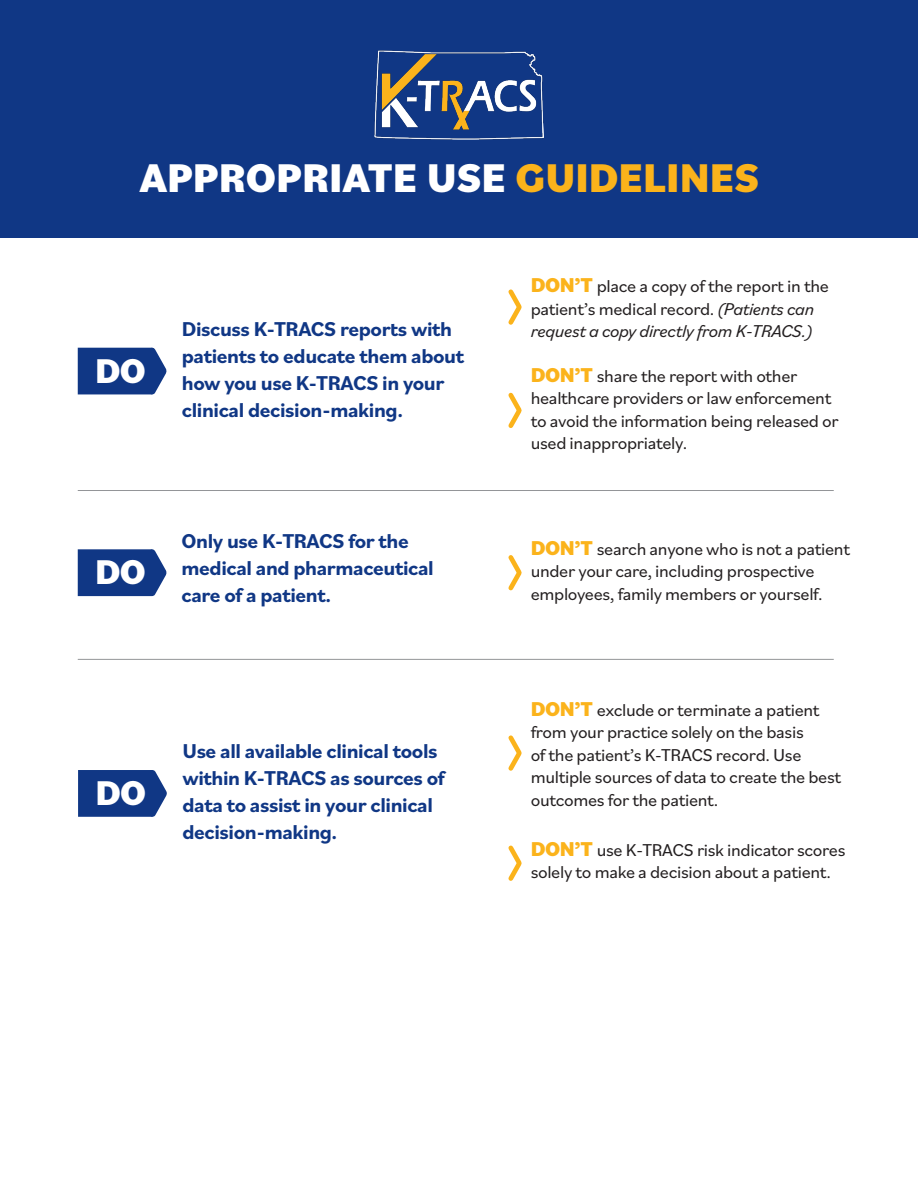
<style>
.page{position:relative;width:918px;height:1188px;background:#fff}
.page>*{position:absolute;margin:0;border:0;box-sizing:border-box;transform-origin:0 0}
.t1{font:800 42px "Bilo";color:#fff}
.t2{font:800 36px "Bilo";color:#fff}
.t3{font:700 21px/27px "Bilo";letter-spacing:-.02em;color:#103785}
.t4{font:18px/22.5px "Bilo";letter-spacing:-.02em;color:#231f20}
.s1{color:#fbb31b}
.s2{font-weight:800;font-size:21px;color:#fbb31b}
.s3{font-style:italic}
</style>
<div class="page">
<div style="left:0;top:0;width:918px;height:238px;background:#103785"></div>
<img style="left:374px;top:51px;width:170px;height:88px">
<svg style="left:508px;top:555px;width:14px;height:36px"></svg>
<svg style="left:78px;top:347px;width:89px;height:48px;background:#264a90"></svg>
<svg style="left:78px;top:549px;width:89px;height:48px;background:#264a90"></svg>
<svg style="left:78px;top:770px;width:89px;height:47px;background:#21458d"></svg>
<svg style="left:508px;top:289px;width:14px;height:36px"></svg>
<svg style="left:508px;top:392px;width:14px;height:36px"></svg>
<hr style="left:78px;top:490px;width:756px;height:1px;background:#939598">
<hr style="left:78px;top:659px;width:756px;height:1px;background:#939598">
<svg style="left:508px;top:735px;width:14px;height:36px"></svg>
<svg style="left:508px;top:845px;width:14px;height:36px"></svg>
<p class="t1" style="left:140px;top:149px;width:621px">APPROPRIATE USE <span class="s1">GUIDELINES</span></p>
<p class="t2" style="left:95px;top:346px;width:52px">DO</p>
<p class="t3" style="left:182px;top:314px;width:284px">Discuss K-TRACS reports with patients to educate them about how you use K-TRACS in your clinical decision-making.</p>
<p class="t2" style="left:95px;top:547px;width:52px">DO</p>
<p class="t3" style="left:182px;top:527px;width:254px">Only use K-TRACS for the medical and pharmaceutical care of a patient.</p>
<p class="t2" style="left:95px;top:768px;width:52px">DO</p>
<p class="t3" style="left:182px;top:737px;width:264px">Use all available clinical tools within K-TRACS as sources of data to assist in your clinical decision-making.</p>
<p class="t4" style="left:531px;top:275px;width:300px"><span class="s2">DON’T</span> place a copy of the report in the patient’s medical record. <span class="s3">(Patients can request a copy directly from K-TRACS.)</span></p>
<p class="t4" style="left:531px;top:364px;width:310px"><span class="s2">DON’T</span> share the report with other healthcare providers or law enforcement to avoid the information being released or used inappropriately.</p>
<p class="t4" style="left:531px;top:537px;width:321px"><span class="s2">DON’T</span> search anyone who is not a patient under your care, including prospective employees, family members or yourself.</p>
<p class="t4" style="left:531px;top:698px;width:312px"><span class="s2">DON’T</span> exclude or terminate a patient from your practice solely on the basis<br>of the patient’s K-TRACS record. Use multiple sources of data to create the best outcomes for the patient.</p>
<p class="t4" style="left:531px;top:838px;width:316px"><span class="s2">DON’T</span> use K-TRACS risk indicator scores solely to make a decision about a patient.</p>
</div>
